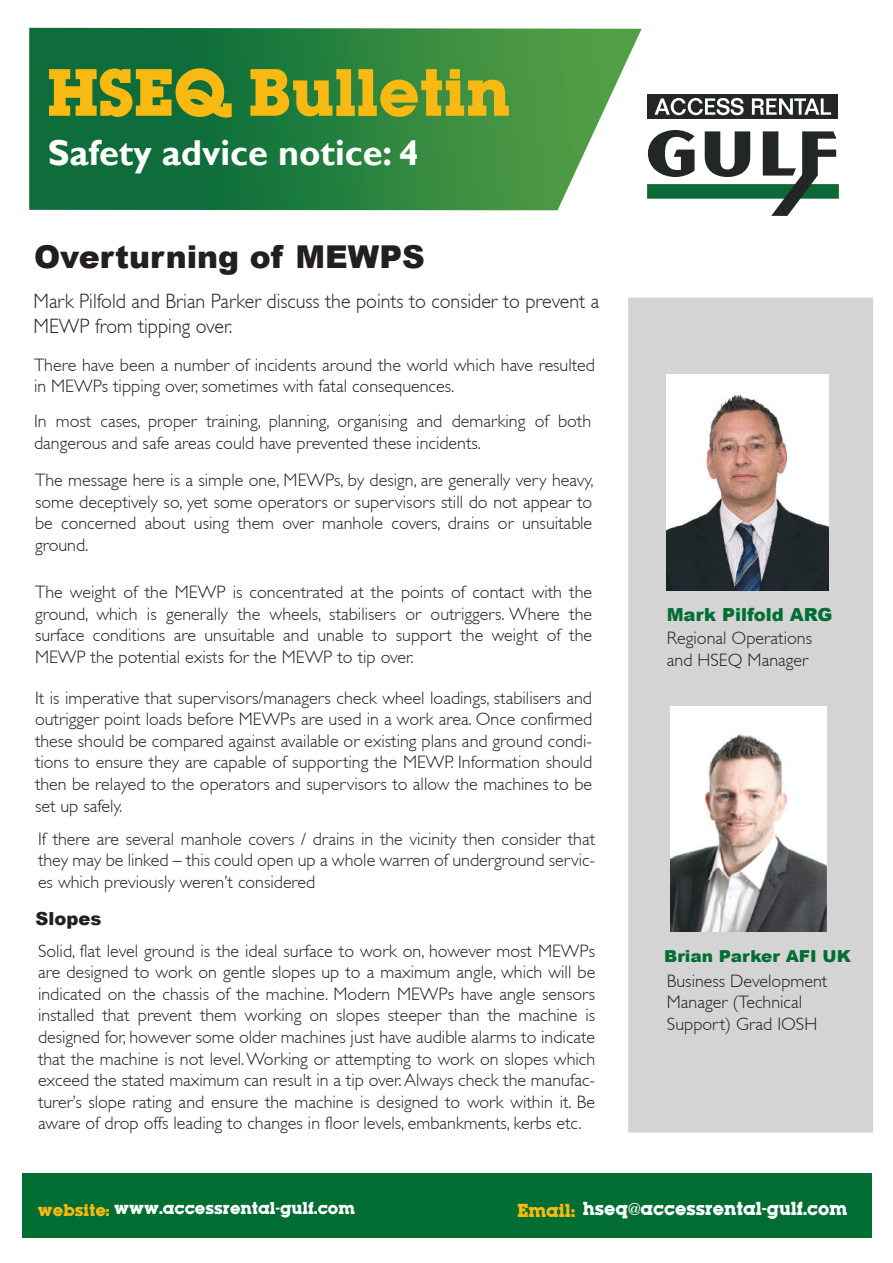
<style>
.page{position:relative;width:893px;height:1263px;background:#fff}
.page>*{position:absolute;margin:0;border:0;box-sizing:border-box;transform-origin:0 0}
.t1{font:700 58.5px "Lubalin";color:#f7b912}
.t2{font:700 36px "Gill Sans";color:#fff}
.t3{font:900 31.5px "Arial";color:#241f1f}
.t4{font:300 20.7px/24.9px "Gill Sans";color:#241f1f;scale:.96 1}
.t5{font:300 18px/21.6px "Gill Sans";color:#241f1f;text-align:justify}
.t6{font:900 18px "Arial";color:#036e34}
.t7{font:900 18px "Arial";color:#241f1f}
.t8{font:700 16.5px "Lubalin";color:#fff}
.t9{font:900 16.5px "Arial";color:#036e34}
.t10{font:700 15px "Lubalin";color:#fff}
.s1{color:#f7b912}
</style>
<div class="page">
<div style="left:628px;top:297px;width:245px;height:835px;background:#d5d4d5"></div>
<svg style="left:29px;top:28px;width:613px;height:182px;background:#35884b"></svg>
<div style="left:22px;top:1173px;width:849px;height:65px;background:#036e34"></div>
<img style="left:671px;top:706px;width:155px;height:225px">
<img style="left:647px;top:185px;width:192px;height:14px">
<div style="left:647px;top:94px;width:191px;height:25px;background:#232627"></div>
<svg style="left:654px;top:98px;width:177px;height:17px"></svg>
<svg style="left:648px;top:130px;width:188px;height:86px"></svg>
<img style="left:667px;top:374px;width:162px;height:216px">
<h1 class="t1" style="left:47px;top:50px;width:465px">HSEQ Bulletin</h1>
<h2 class="t2" style="left:48px;top:131px;width:372px">Safety advice notice: 4</h2>
<h3 class="t3" style="left:34px;top:234px;width:392px">Overturning of MEWPS</h3>
<p class="t4" style="left:34px;top:289px;width:591px">Mark Pilfold and Brian Parker discuss the points to consider to prevent a<br>MEWP from tipping over.</p>
<p class="t5" style="left:34px;top:354px;width:563px">There have been a number of incidents around the world which have resulted in MEWPs tipping over, sometimes with fatal consequences.</p>
<p class="t5" style="left:34px;top:410px;width:559px">In most cases, proper training, planning, organising and demarking of both dangerous and safe areas could have prevented these incidents.</p>
<p class="t5" style="left:35px;top:469px;width:560px">The message here is a simple one, MEWPs, by design, are generally very heavy, some deceptively so, yet some operators or supervisors still do not appear to be concerned about using them over manhole covers, drains or unsuitable ground.</p>
<p class="t5" style="left:35px;top:581px;width:559px">The weight of the MEWP is concentrated at the points of contact with the ground, which is generally the wheels, stabilisers or outriggers. Where the surface conditions are unsuitable and unable to support the weight of the MEWP the potential exists for the MEWP to tip over.</p>
<p class="t5" style="left:35px;top:687px;width:559px">It is imperative that supervisors/managers check wheel loadings, stabilisers and outrigger point loads before MEWPs are used in a work area. Once confirmed these should be compared against available or existing plans and ground condi&shy;tions to ensure they are capable of supporting the MEWP. Information should then be relayed to the operators and supervisors to allow the machines to be set up safely.</p>
<p class="t5" style="left:38px;top:828px;width:559px">If there are several manhole covers / drains in the vicinity then consider that they may be linked – this could open up a whole warren of underground servic&shy;es which previously weren’t considered</p>
<p class="t7" style="left:36px;top:905px;width:68px">Slopes</p>
<p class="t5" style="left:38px;top:940px;width:559px">Solid, flat level ground is the ideal surface to work on, however most MEWPs are designed to work on gentle slopes up to a maximum angle, which will be indicated on the chassis of the machine. Modern MEWPs have angle sensors installed that prevent them working on slopes steeper than the machine is designed for, however some older machines just have audible alarms to indicate that the machine is not level. Working or attempting to work on slopes which exceed the stated maximum can result in a tip over. Always check the manufac&shy;turer’s slope rating and ensure the machine is designed to work within it. Be aware of drop offs leading to changes in floor levels, embankments, kerbs etc.</p>
<p class="t6" style="left:667px;top:601px;width:167px">Mark Pilfold ARG</p>
<p class="t5" style="left:667px;top:627px;width:147px">Regional Operations and HSEQ Manager</p>
<p class="t9" style="left:664px;top:944px;width:188px">Brian Parker AFI UK</p>
<p class="t5" style="left:667px;top:970px;width:162px;text-align:left">Business Development<br>Manager (Technical<br>Support) Grad IOSH</p>
<p class="t10" style="left:38px;top:1197px;width:319px"><span class="s1">website:</span> www.accessrental-gulf.com</p>
<p class="t8" style="left:518px;top:1197px;width:331px"><span class="s1">Email:</span> hseq@accessrental-gulf.com</p>
</div>
